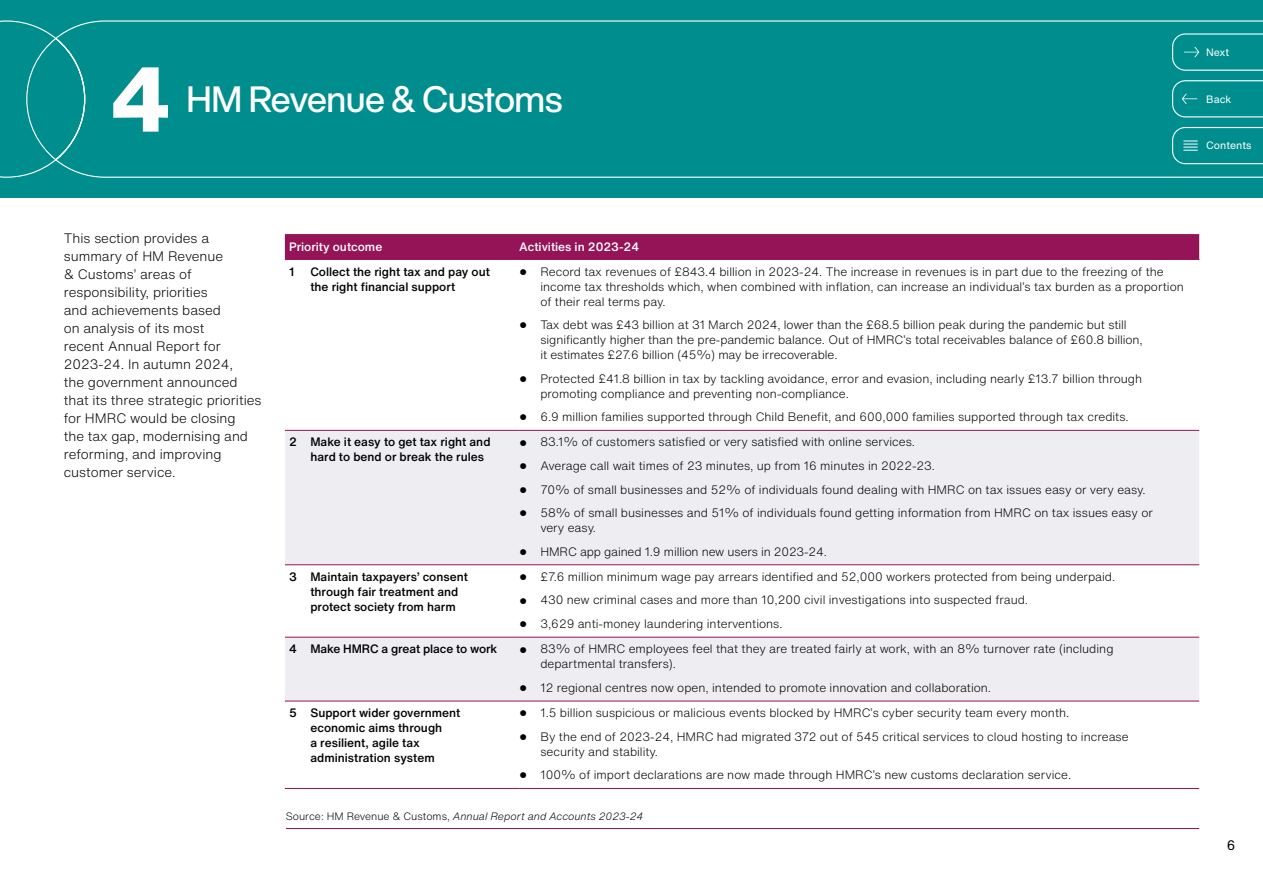
<style>
.page{position:relative;width:1263px;height:893px;background:#fff}
.page>*{position:absolute;margin:0;border:0;box-sizing:border-box;transform-origin:0 0}
.Overview_Section_Number{font:800 90px "Helvetica Now Text";color:#fff}
.Overview_Section_Title{font:500 36px "Helvetica Now Display";letter-spacing:-.01em;color:#fff}
.Overview_Body_Text{font:300 13.5px/18px "Helvetica Now Text";color:#000}
.t1{font:13.5px "Helvetica Now Text";color:#000}
.t2{font:300 12px/15px "Helvetica Now Text";color:#000}
.t3{font:500 12px/15px "Helvetica Now Text";color:#000}
.t4{font:500 12px "Helvetica Now Text";color:#fff}
.t5{font:italic 300 10.5px "Helvetica Now Text";color:#000}
.t6{font:10.5px "Helvetica Now Text";color:#fff}
.s1{font-family:"Helvetica Neue LT Std";font-size:16.5px}
.s2{font-style:normal}
</style>
<div class="page">
<div style="left:0;top:0;width:1263px;height:198px;background:#008d8d"></div>
<svg style="left:0;top:20px;width:54px;height:158px"></svg>
<svg style="left:54px;top:20px;width:1209px;height:158px"></svg>
<hr style="left:286px;top:828px;width:913px;height:1px;background:#951458">
<div style="left:285px;top:431px;width:914px;height:133px;background:#eeedf2"></div>
<svg style="left:285px;top:565px;width:914px;height:136px"></svg>
<div style="left:285px;top:234px;width:914px;height:25px;background:#951458"></div>
<hr style="left:285px;top:430px;width:234px;height:1px;background:#951458">
<hr style="left:519px;top:430px;width:680px;height:1px;background:#951458">
<hr style="left:285px;top:564px;width:234px;height:1px;background:#951458">
<hr style="left:519px;top:564px;width:680px;height:1px;background:#951458">
<hr style="left:285px;top:637px;width:234px;height:1px;background:#951458">
<hr style="left:519px;top:637px;width:680px;height:1px;background:#951458">
<hr style="left:285px;top:701px;width:234px;height:1px;background:#951458">
<hr style="left:519px;top:701px;width:680px;height:1px;background:#951458">
<hr style="left:285px;top:259px;width:234px;height:1px;background:#951458">
<hr style="left:519px;top:259px;width:680px;height:1px;background:#951458">
<hr style="left:285px;top:788px;width:234px;height:1px;background:#951458">
<hr style="left:519px;top:788px;width:680px;height:1px;background:#951458">
<svg style="left:1172px;top:127px;width:91px;height:37px"></svg>
<svg style="left:1172px;top:80px;width:91px;height:37px"></svg>
<svg style="left:1172px;top:33px;width:91px;height:38px"></svg>
<h2 class="Overview_Section_Number" style="left:109px;top:32px;width:65px">4</h2>
<h2 class="Overview_Section_Title" style="left:186px;top:75px;width:377px">HM Revenue &amp; Customs</h2>
<p class="t6" style="left:1206px;top:44px;width:25px">Next</p>
<p class="t6" style="left:1206px;top:91px;width:27px">Back</p>
<p class="t6" style="left:1206px;top:138px;width:47px">Contents</p>
<p class="Overview_Body_Text" style="left:64px;top:229px;width:199px">This section provides a summary of HM Revenue<br>&amp; Customs’ areas of responsibility, priorities<br>and achievements based<br>on analysis of its most<br>recent Annual Report for<br>2023‑24. In autumn 2024,<br>the government announced that its three strategic priorities for HMRC would be closing<br>the tax gap, modernising and reforming, and improving customer service.</p>
<p class="t4" style="left:289px;top:238px;width:95px">Priority outcome</p>
<p class="t4" style="left:519px;top:238px;width:121px">Activities in 2023-24</p>
<p class="t3" style="left:289px;top:263px;width:7px">1</p>
<p class="t3" style="left:310px;top:263px;width:181px">Collect the right tax and pay out the right financial support</p>
<p class="t2" style="left:540px;top:263px;width:645px;text-indent:-21px"><span class="s1">•</span> Record tax revenues of £843.4 billion in 2023‑24. The increase in revenues is in part due to the freezing of the income tax thresholds which, when combined with inflation, can increase an individual’s tax burden as a proportion of their real terms pay.</p>
<p class="t2" style="left:540px;top:317px;width:604px;text-indent:-21px"><span class="s1">•</span> Tax debt was £43 billion at 31 March 2024, lower than the £68.5 billion peak during the pandemic but still significantly higher than the pre‑pandemic balance. Out of HMRC’s total receivables balance of £60.8 billion, it estimates £27.6 billion (45%) may be irrecoverable.</p>
<p class="t2" style="left:540px;top:370px;width:603px;text-indent:-21px"><span class="s1">•</span> Protected £41.8 billion in tax by tackling avoidance, error and evasion, including nearly £13.7 billion through promoting compliance and preventing non‑compliance.</p>
<p class="t2" style="left:519px;top:409px;width:611px"><span class="s1">•</span> 6.9 million families supported through Child Benefit, and 600,000 families supported through tax credits.</p>
<p class="t3" style="left:310px;top:434px;width:182px;text-indent:-21px">2 Make it easy to get tax right and hard to bend or break the rules</p>
<p class="t2" style="left:519px;top:434px;width:397px"><span class="s1">•</span> 83.1% of customers satisfied or very satisfied with online services.</p>
<p class="t2" style="left:519px;top:458px;width:417px"><span class="s1">•</span> Average call wait times of 23 minutes, up from 16 minutes in 2022‑23.</p>
<p class="t2" style="left:519px;top:481px;width:628px"><span class="s1">•</span> 70% of small businesses and 52% of individuals found dealing with HMRC on tax issues easy or very easy.</p>
<p class="t2" style="left:540px;top:505px;width:614px;text-indent:-21px"><span class="s1">•</span> 58% of small businesses and 51% of individuals found getting information from HMRC on tax issues easy or very easy.</p>
<p class="t2" style="left:519px;top:543px;width:309px"><span class="s1">•</span> HMRC app gained 1.9 million new users in 2023‑24.</p>
<p class="t3" style="left:310px;top:569px;width:159px;text-indent:-21px">3 Maintain taxpayers’ consent through fair treatment and protect society from harm</p>
<p class="t2" style="left:519px;top:569px;width:597px"><span class="s1">•</span> £7.6 million minimum wage pay arrears identified and 52,000 workers protected from being underpaid.</p>
<p class="t2" style="left:519px;top:592px;width:510px"><span class="s1">•</span> 430 new criminal cases and more than 10,200 civil investigations into suspected fraud.</p>
<p class="t2" style="left:519px;top:616px;width:265px"><span class="s1">•</span> 3,629 anti‑money laundering interventions.</p>
<p class="t3" style="left:289px;top:641px;width:210px">4 Make HMRC a great place to work</p>
<p class="t2" style="left:540px;top:641px;width:575px;text-indent:-21px"><span class="s1">•</span> 83% of HMRC employees feel that they are treated fairly at work, with an 8% turnover rate (including departmental transfers).</p>
<p class="t2" style="left:519px;top:680px;width:473px"><span class="s1">•</span> 12 regional centres now open, intended to promote innovation and collaboration.</p>
<p class="t3" style="left:310px;top:705px;width:151px;text-indent:-21px">5 Support wider government economic aims through<br>a resilient, agile tax administration system</p>
<p class="t2" style="left:519px;top:705px;width:552px"><span class="s1">•</span> 1.5 billion suspicious or malicious events blocked by HMRC’s cyber security team every month.</p>
<p class="t2" style="left:540px;top:728px;width:590px;text-indent:-21px"><span class="s1">•</span> By the end of 2023‑24, HMRC had migrated 372 out of 545 critical services to cloud hosting to increase security and stability.</p>
<p class="t2" style="left:519px;top:767px;width:554px"><span class="s1">•</span> 100% of import declarations are now made through HMRC’s new customs declaration service.</p>
<p class="t5" style="left:286px;top:808px;width:359px"><span class="s2">Source: HM Revenue &amp; Customs,</span> Annual Report and Accounts 2023-24</p>
<p class="t1" style="left:1227px;top:835px;width:10px">6</p>
</div>
